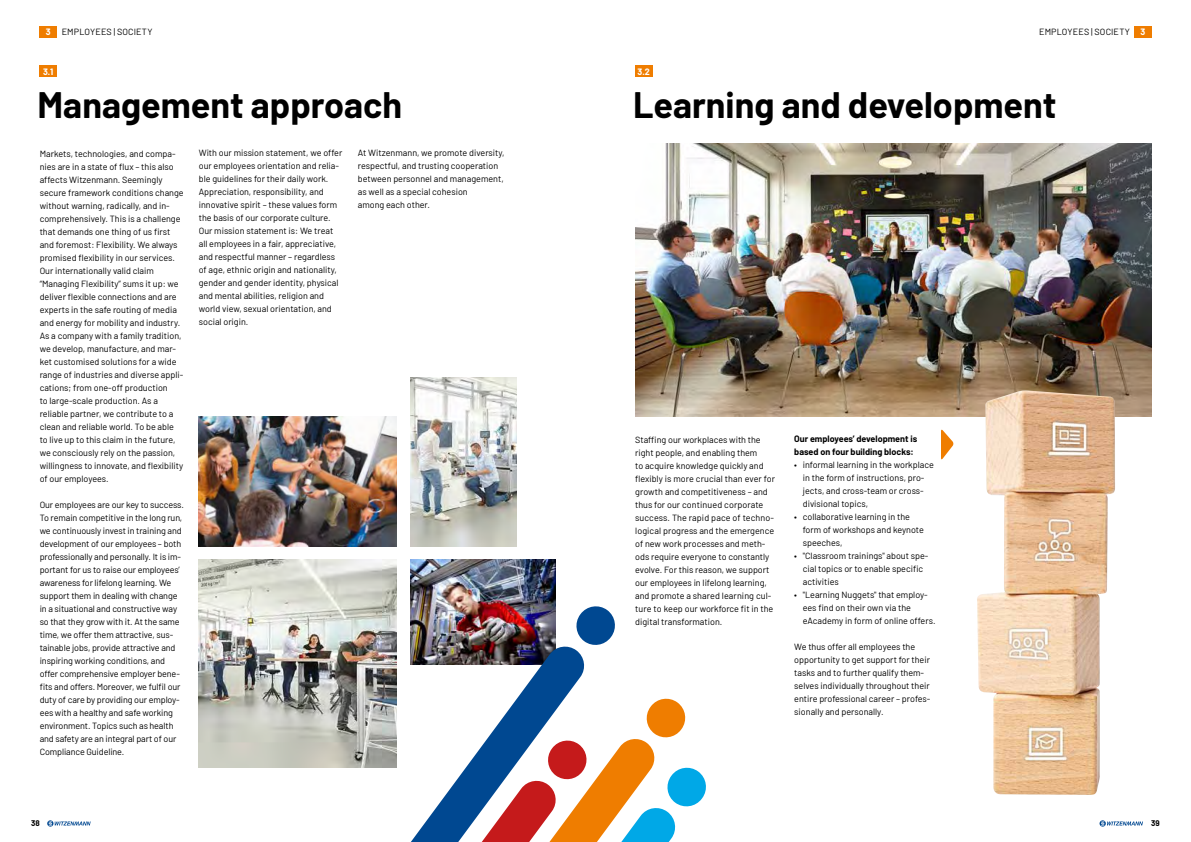
<style>
.page{position:relative;width:1191px;height:842px;background:#fff}
.page>*{position:absolute;margin:0;border:0;box-sizing:border-box;transform-origin:0 0}
.t1{font:700 36px "Barlow";color:#000}
.t2{font:9px/13px "Barlow";color:#000}
.t3{font:700 9px/13px "Barlow";color:#000}
.t4{font:700 9px "Barlow";color:#fff}
.t5{font:700 8px "Barlow";color:#000}
.s1{font-weight:700;color:#fff}
</style>
<div class="page">
<svg style="left:47px;top:820px;width:44px;height:7px"></svg>
<svg style="left:1099px;top:820px;width:44px;height:7px"></svg>
<img style="left:199px;top:417px;width:198px;height:130px">
<img style="left:635px;top:144px;width:516px;height:273px">
<div style="left:1134px;top:26px;width:17px;height:11px;background:#ef7d00"></div>
<div style="left:40px;top:26px;width:17px;height:11px;background:#ef7d00"></div>
<div style="left:40px;top:66px;width:17px;height:11px;background:#ef7d00"></div>
<div style="left:635px;top:66px;width:17px;height:11px;background:#ef7d00"></div>
<img style="left:411px;top:378px;width:106px;height:169px">
<img style="left:411px;top:560px;width:145px;height:84px">
<img style="left:199px;top:560px;width:198px;height:208px">
<img style="left:975px;top:390px;width:140px;height:405px">
<svg style="left:941px;top:429px;width:12px;height:31px"></svg>
<img style="left:377px;top:644px;width:207px;height:52px">
<svg style="left:574px;top:606px;width:41px;height:41px"></svg>
<svg style="left:349px;top:696px;width:357px;height:146px"></svg>
<p class="t2" style="left:46px;top:25px;width:108px"><span class="s1">3</span> EMPLOYEES | SOCIETY</p>
<p class="t2" style="left:1039px;top:25px;width:108px">EMPLOYEES | SOCIETY <span class="s1">3</span></p>
<p class="t4" style="left:43px;top:65px;width:12px">3.1</p>
<p class="t4" style="left:637px;top:65px;width:14px">3.2</p>
<h1 class="t1" style="left:38px;top:78px;width:366px">Management approach</h1>
<h1 class="t1" style="left:633px;top:78px;width:425px">Learning and development</h1>
<p class="t2" style="left:40px;top:146px;width:146px">Markets, technologies, and compa&shy;nies are in a state of flux – this also affects Witzenmann. Seemingly secure framework conditions change without warning, radically, and in&shy;comprehensively. This is a challenge that demands one thing of us first and foremost: Flexibility. We always promised flexibility in our services.<br>Our internationally valid claim “Managing Flexibility” sums it up: we deliver flexible connections and are experts in the safe routing of media and energy for mobility and industry.<br>As a company with a family tradition, we develop, manufacture, and mar&shy;ket customised solutions for a wide range of industries and diverse appli&shy;cations; from one-off production<br>to large-scale production. As a reliable partner, we contribute to a clean and reliable world. To be able to live up to this claim in the future, we consciously rely on the passion, willingness to innovate, and flexibility of our employees.</p>
<p class="t2" style="left:40px;top:497px;width:146px">Our employees are our key to success.<br>To remain competitive in the long run, we continuously invest in training and development of our employees – both professionally and personally. It is im&shy;portant for us to raise our employees’ awareness for lifelong learning. We support them in dealing with change in a situational and constructive way so that they grow with it. At the same time, we offer them attractive, sus&shy;tainable jobs, provide attractive and inspiring working conditions, and offer comprehensive employer bene&shy;fits and offers. Moreover, we fulfil our duty of care by providing our employ&shy;ees with a healthy and safe working environment. Topics such as health and safety are an integral part of our Compliance Guideline.</p>
<p class="t2" style="left:358px;top:146px;width:148px">At Witzenmann, we promote diversity, respectful, and trusting cooperation between personnel and management, as well as a special cohesion<br>among each other.</p>
<p class="t2" style="left:199px;top:146px;width:145px">With our mission statement, we offer our employees orientation and relia&shy;ble guidelines for their daily work.<br>Appreciation, responsibility, and innovative spirit – these values form the basis of our corporate culture.<br>Our mission statement is: We treat all employees in a fair, appreciative, and respectful manner – regardless of age, ethnic origin and nationality, gender and gender identity, physical and mental abilities, religion and world view, sexual orientation, and social origin.</p>
<p class="t3" style="left:794px;top:432px;width:124px">Our employees’ development is based on four building blocks:</p>
<p class="t2" style="left:802px;top:458px;width:133px;text-indent:-9px">• informal learning in the workplace in the form of instructions, pro&shy;jects, and cross-team or cross&shy;divisional topics,</p>
<p class="t2" style="left:802px;top:510px;width:123px;text-indent:-9px">• collaborative learning in the form of workshops and keynote speeches,</p>
<p class="t2" style="left:802px;top:549px;width:127px;text-indent:-9px">• "Classroom trainings" about spe&shy;cial topics or to enable specific activities</p>
<p class="t2" style="left:802px;top:588px;width:134px;text-indent:-9px">• "Learning Nuggets" that employ&shy;ees find on their own via the eAcademy in form of online offers.</p>
<p class="t2" style="left:794px;top:640px;width:138px">We thus offer all employees the opportunity to get support for their tasks and to further qualify them&shy;selves individually throughout their entire professional career – profes&shy;sionally and personally.</p>
<p class="t2" style="left:635px;top:432px;width:141px">Staffing our workplaces with the right people, and enabling them<br>to acquire knowledge quickly and flexibly is more crucial than ever for growth and competitiveness – and thus for our continued corporate success. The rapid pace of techno&shy;logical progress and the emergence of new work processes and meth&shy;ods require everyone to constantly evolve. For this reason, we support our employees in lifelong learning, and promote a shared learning cul&shy;ture to keep our workforce fit in the digital transformation.</p>
<p class="t5" style="left:31px;top:817px;width:10px">38</p>
<p class="t5" style="left:1151px;top:818px;width:10px">39</p>
</div>
